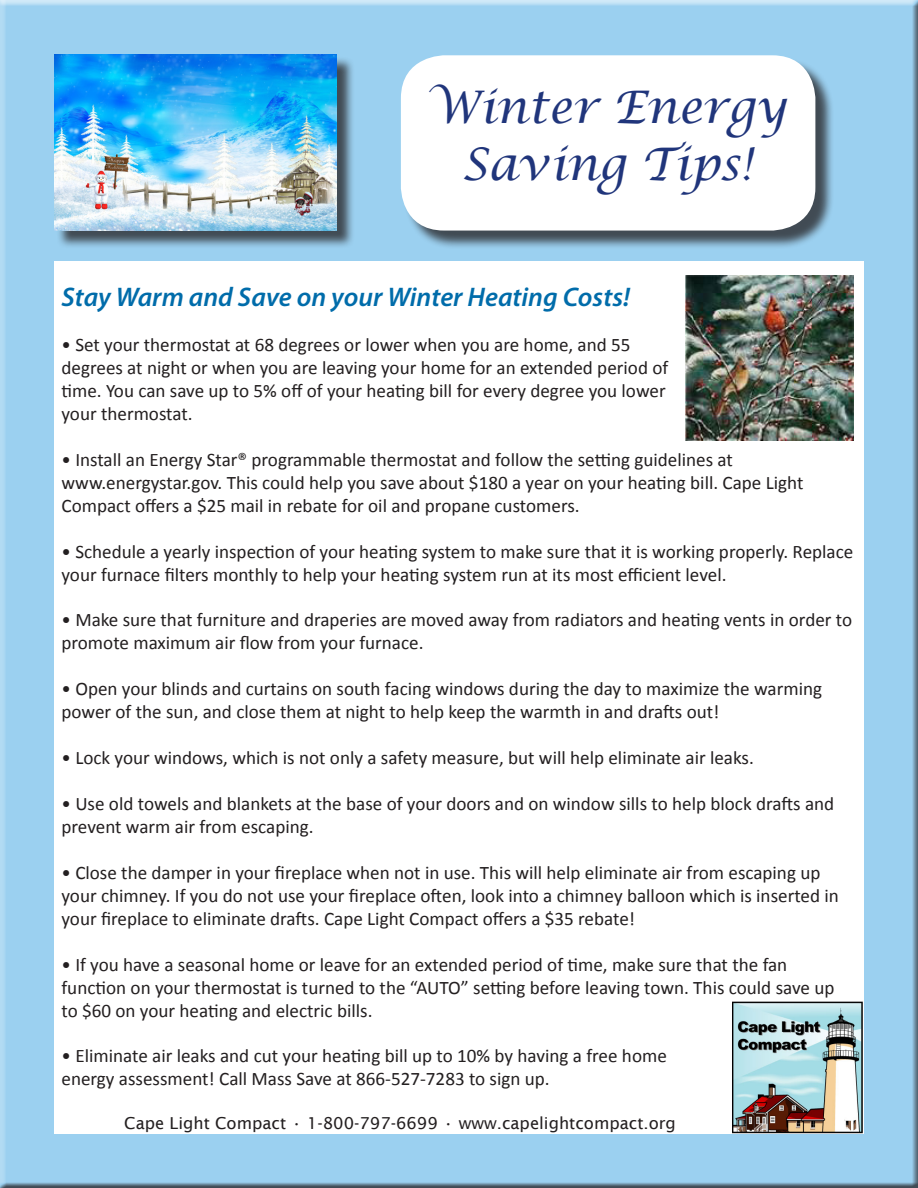
<style>
.page{position:relative;width:918px;height:1188px;background:#fff}
.page>*{position:absolute;margin:0;border:0;box-sizing:border-box;transform-origin:0 0}
.t1{font:italic 45px/57px "Lucida Calligraphy";color:#20357b;text-align:center}
.t2{font:italic 600 27px "Myriad Pro";color:#006caa}
.t3{font:19.2px/23px "Calibri";color:#231f20}
.t4{font:16.5px "Lucida Sans";color:#231f20}
</style>
<div class="page">
<div style="left:0;top:0;width:918px;height:1188px;background:#231f20;opacity:.75"></div>
<div style="left:56px;top:56px;width:299px;height:193px;background:#231f20;opacity:.75"></div>
<img style="left:54px;top:54px;width:282px;height:177px">
<div style="left:403px;top:58px;width:431px;height:192px;background:#231f20;opacity:.75"></div>
<div style="left:401px;top:55px;width:414px;height:176px;background:#fff;border-radius:43px"></div>
<div style="left:54px;top:261px;width:810px;height:873px;background:#fff"></div>
<img style="left:733px;top:1001px;width:130px;height:133px">
<img style="left:686px;top:275px;width:167px;height:166px">
<p class="t1" style="left:427px;top:80px;width:361px">Winter Energy<br>Saving Tips!</p>
<p class="t2" style="left:62px;top:280px;width:570px">Stay Warm and Save on your Winter Heating Costs!</p>
<p class="t3" style="left:62px;top:333px;width:608px">• Set your thermostat at 68 degrees or lower when you are home, and 55 degrees at night or when you are leaving your home for an extended period of time. You can save up to 5% off of your heating bill for every degree you lower your thermostat.</p>
<p class="t3" style="left:62px;top:448px;width:744px">• Install an Energy Star® programmable thermostat and follow the setting guidelines at www.energystar.gov. This could help you save about $180 a year on your heating bill. Cape Light<br>Compact offers a $25 mail in rebate for oil and propane customers.</p>
<p class="t3" style="left:62px;top:540px;width:793px">• Schedule a yearly inspection of your heating system to make sure that it is working properly. Replace your furnace filters monthly to help your heating system run at its most efficient level.</p>
<p class="t3" style="left:62px;top:609px;width:792px">• Make sure that furniture and draperies are moved away from radiators and heating vents in order to promote maximum air flow from your furnace.</p>
<p class="t3" style="left:62px;top:678px;width:762px">• Open your blinds and curtains on south facing windows during the day to maximize the warming power of the sun, and close them at night to help keep the warmth in and drafts out!</p>
<p class="t3" style="left:62px;top:746px;width:694px">• Lock your windows, which is not only a safety measure, but will help eliminate air leaks.</p>
<p class="t3" style="left:62px;top:792px;width:774px">• Use old towels and blankets at the base of your doors and on window sills to help block drafts and prevent warm air from escaping.</p>
<p class="t3" style="left:62px;top:861px;width:779px">• Close the damper in your fireplace when not in use. This will help eliminate air from escaping up your chimney. If you do not use your fireplace often, look into a chimney balloon which is inserted in your fireplace to eliminate drafts. Cape Light Compact offers a $35 rebate!</p>
<p class="t3" style="left:62px;top:953px;width:774px">• If you have a seasonal home or leave for an extended period of time, make sure that the fan function on your thermostat is turned to the “AUTO” setting before leaving town. This could save up to $60 on your heating and electric bills.</p>
<p class="t3" style="left:62px;top:1045px;width:607px">• Eliminate air leaks and cut your heating bill up to 10% by having a free home energy assessment! Call Mass Save at 866-527-7283 to sign up.</p>
<p class="t4" style="left:124px;top:1113px;width:553px">Cape Light Compact • 1-800-797-6699 • www.capelightcompact.org</p>
</div>
